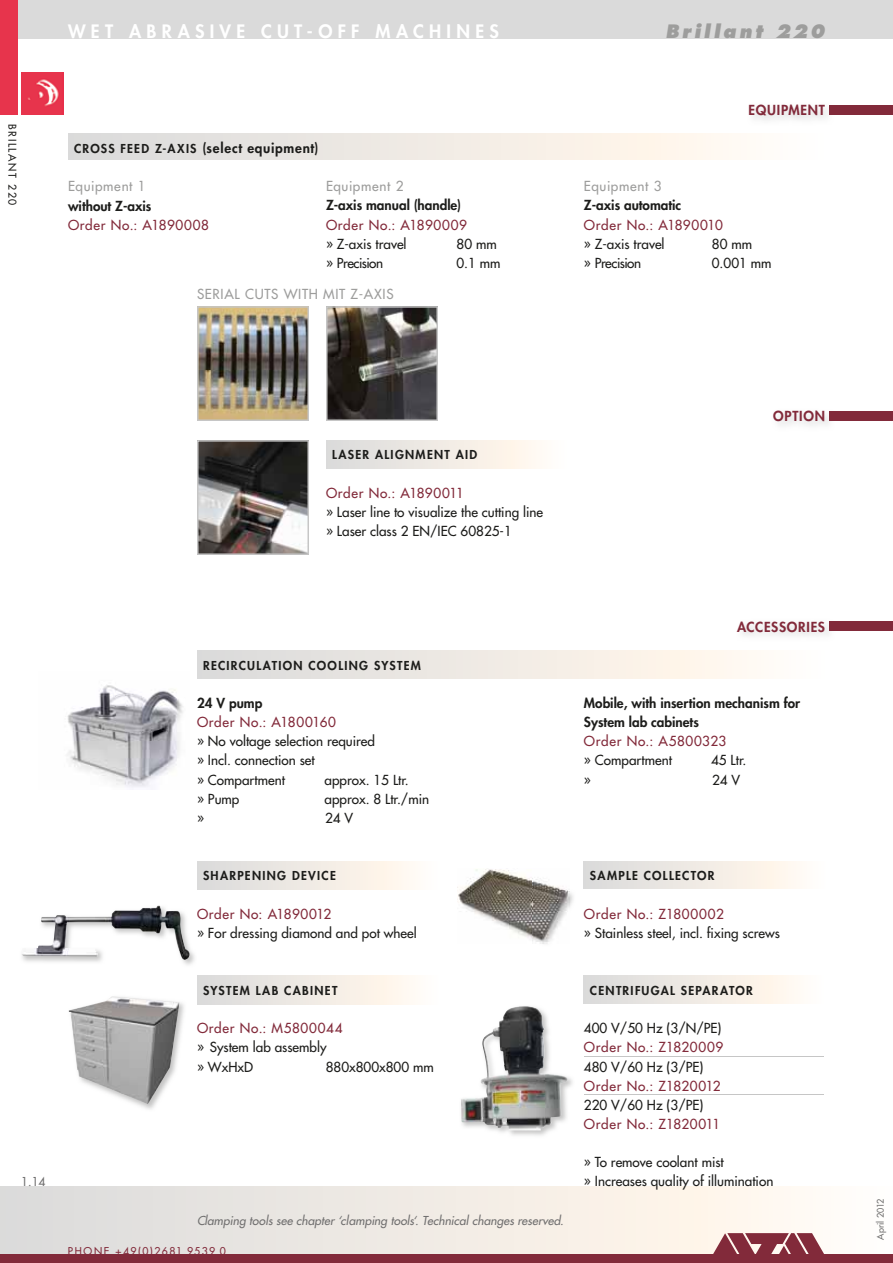
<style>
.page{position:relative;width:893px;height:1263px;background:#fff}
.page>*{position:absolute;margin:0;border:0;box-sizing:border-box;transform-origin:0 0}
.t1{font:800 18px "Futura Std";letter-spacing:.295em;color:#fff}
.t2{font:italic 800 18px "Futura Std";letter-spacing:.165em;color:#9d9d9c}
.t3{font:500 13.5px/19.2px "Futura Std";color:#1d1d1b}
.t4{font:500 13.5px "Futura Std";letter-spacing:.05em;color:#822a3a}
.t5{font:800 13.5px/19.2px "Futura Std";color:#1d1d1b}
.t6{font:500 13.5px "Futura Std";letter-spacing:.05em;color:#9d9d9c}
.t7{font:800 13.5px "Futura Std";letter-spacing:.055em;color:#1d1d1b}
.t8{font:800 13.5px "Futura Std";letter-spacing:.055em;color:#822a3a}
.t9{font:500 13.5px "Futura Std";letter-spacing:-.04em;color:#1d1d1b}
.t10{font:800 12px "Futura Std";letter-spacing:.105em;color:#1d1d1b}
.t11{font:italic 500 12px "Futura Std";letter-spacing:.005em;color:#706f6f}
.t12{font:500 12px "Futura Std";color:#706f6f}
.t13{font:500 10.5px "Futura Std";letter-spacing:.14em;color:#822a3a}
.t14{font:500 10.5px "Futura Std";letter-spacing:.15em;color:#1d1d1b}
.t15{font:500 9px "Futura Std";letter-spacing:-.005em;color:#706f6f}
.s1{font-size:12px}
</style>
<div class="page">
<div style="left:0;top:0;width:893px;height:38px;background:#dadada"></div>
<div style="left:0;top:0;width:17px;height:115px;background:#e7344c"></div>
<div style="left:0;top:1186px;width:893px;height:77px;background:linear-gradient(to right,#dcdbd9,#fffdf4)"></div>
<div style="left:0;top:1254px;width:893px;height:9px;background:#822a3a"></div>
<svg style="left:713px;top:1233px;width:112px;height:21px;background:#a15e68"></svg>
<img style="left:21px;top:72px;width:43px;height:43px">
<div style="left:829px;top:411px;width:64px;height:10px;background:#822a3a"></div>
<div style="left:829px;top:105px;width:64px;height:10px;background:#822a3a"></div>
<img style="left:67px;top:685px;width:116px;height:103px">
<div style="left:197px;top:651px;width:628px;height:28px;background:linear-gradient(to right,#dcdad8,#fffef5)"></div>
<img style="left:68px;top:1002px;width:116px;height:107px">
<img style="left:69px;top:996px;width:110px;height:108px">
<div style="left:197px;top:976px;width:242px;height:28px;background:linear-gradient(to right,#dcdad8,#fffef5)"></div>
<div style="left:68px;top:134px;width:755px;height:25px;background:linear-gradient(to right,#dcdad8,#fffef5)"></div>
<div style="left:197px;top:861px;width:242px;height:28px;background:linear-gradient(to right,#dcdad8,#fffdf5)"></div>
<div style="left:326px;top:440px;width:240px;height:28px;background:linear-gradient(to right,#dcdad8,#fffef5)"></div>
<svg style="left:197px;top:440px;width:112px;height:115px;background:#64615f"></svg>
<div style="left:584px;top:861px;width:242px;height:28px;background:linear-gradient(to right,#dcdad8,#fffef5)"></div>
<img style="left:540px;top:893px;width:33px;height:51px">
<img style="left:458px;top:869px;width:112px;height:74px">
<div style="left:829px;top:621px;width:64px;height:10px;background:#822a3a"></div>
<img style="left:197px;top:306px;width:112px;height:115px">
<svg style="left:326px;top:306px;width:112px;height:115px;background:#4f4b49"></svg>
<img style="left:24px;top:905px;width:171px;height:60px">
<img style="left:21px;top:906px;width:169px;height:54px">
<div style="left:584px;top:976px;width:240px;height:27px;background:linear-gradient(to right,#dcdad8,#fffef5)"></div>
<hr style="left:584px;top:1056px;width:240px;height:1px;background:#c6c6c6">
<hr style="left:584px;top:1094px;width:240px;height:1px;background:#c6c6c6">
<img style="left:495px;top:1077px;width:78px;height:59px">
<img style="left:461px;top:1006px;width:107px;height:124px">
<p class="t14" style="left:19px;top:124px;width:83px;rotate:90deg">BRILLANT 220</p>
<h1 class="t1" style="left:68px;top:20px;width:432px">WET ABRASIVE CUT-OFF MACHINES</h1>
<p class="t7" style="left:74px;top:140px;width:246px"><span class="s1">CROSS FEED Z-AXIS</span> (select equipment)</p>
<p class="t6" style="left:68px;top:178px;width:79px">Equipment 1</p>
<p class="t5" style="left:68px;top:196px;width:85px">without Z-axis</p>
<p class="t4" style="left:68px;top:216px;width:143px">Order No.: A1890008</p>
<p class="t6" style="left:326px;top:178px;width:79px">Equipment 2</p>
<p class="t5" style="left:326px;top:196px;width:136px">Z-axis manual (handle)</p>
<p class="t4" style="left:326px;top:216px;width:142px">Order No.: A1890009</p>
<p class="t3" style="left:326px;top:234px;width:82px">» Z-axis travel</p>
<p class="t3" style="left:456px;top:234px;width:42px">80 mm</p>
<p class="t9" style="left:326px;top:254px;width:59px">» Precision</p>
<p class="t3" style="left:456px;top:253px;width:46px">0.1 mm</p>
<p class="t6" style="left:197px;top:285px;width:198px">SERIAL CUTS WITH MIT Z-AXIS</p>
<h1 class="t2" style="left:665px;top:20px;width:161px">Brillant 220</h1>
<p class="t8" style="left:749px;top:101px;width:78px">EQUIPMENT</p>
<p class="t6" style="left:584px;top:178px;width:79px">Equipment 3</p>
<p class="t5" style="left:584px;top:196px;width:99px">Z-axis automatic</p>
<p class="t4" style="left:584px;top:216px;width:140px">Order No.: A1890010</p>
<p class="t3" style="left:584px;top:234px;width:82px">» Z-axis travel</p>
<p class="t3" style="left:712px;top:234px;width:42px">80 mm</p>
<p class="t9" style="left:584px;top:254px;width:59px">» Precision</p>
<p class="t3" style="left:712px;top:253px;width:61px">0.001 mm</p>
<p class="t10" style="left:332px;top:447px;width:147px">LASER ALIGNMENT AID</p>
<p class="t4" style="left:326px;top:484px;width:139px">Order No.: A1890011</p>
<p class="t3" style="left:326px;top:502px;width:219px">» Laser line to visualize the cutting line » Laser class 2 EN/IEC 60825-1</p>
<p class="t8" style="left:773px;top:407px;width:53px">OPTION</p>
<p class="t12" style="left:21px;top:1174px;width:26px">1.14</p>
<p class="t10" style="left:203px;top:658px;width:219px">RECIRCULATION COOLING SYSTEM</p>
<p class="t5" style="left:197px;top:693px;width:67px">24 V pump</p>
<p class="t4" style="left:197px;top:714px;width:140px">Order No.: A1800160</p>
<p class="t3" style="left:197px;top:732px;width:180px">» No voltage selection required » Incl. connection set<br>» Compartment</p>
<p class="t3" style="left:325px;top:770px;width:86px">approx. 15 Ltr.</p>
<p class="t3" style="left:197px;top:789px;width:44px">» Pump</p>
<p class="t3" style="left:325px;top:789px;width:106px">approx. 8 Ltr./min</p>
<p class="t3" style="left:197px;top:808px;width:9px">»</p>
<p class="t3" style="left:325px;top:808px;width:30px">24 V</p>
<p class="t10" style="left:203px;top:868px;width:134px">SHARPENING DEVICE</p>
<p class="t4" style="left:197px;top:905px;width:136px">Order No: A1890012</p>
<p class="t3" style="left:197px;top:923px;width:221px">» For dressing diamond and pot wheel</p>
<p class="t10" style="left:203px;top:983px;width:136px">SYSTEM LAB CABINET</p>
<p class="t4" style="left:197px;top:1020px;width:147px">Order No.: M5800044</p>
<p class="t3" style="left:197px;top:1038px;width:131px">» System lab assembly » WxHxD</p>
<p class="t3" style="left:326px;top:1057px;width:110px">880x800x800 mm</p>
<p class="t11" style="left:197px;top:1213px;width:368px">Clamping tools see chapter ‘clamping tools‘. Technical changes reserved.</p>
<p class="t13" style="left:68px;top:1244px;width:159px">PHONE +49(0)2681.9539.0</p>
<p class="t8" style="left:737px;top:618px;width:89px">ACCESSORIES</p>
<p class="t5" style="left:584px;top:693px;width:218px">Mobile, with insertion mechanism for<br>System lab cabinets</p>
<p class="t4" style="left:584px;top:733px;width:144px">Order No.: A5800323</p>
<p class="t3" style="left:584px;top:751px;width:90px">» Compartment</p>
<p class="t3" style="left:711px;top:751px;width:37px">45 Ltr.</p>
<p class="t3" style="left:584px;top:770px;width:9px">»</p>
<p class="t3" style="left:712px;top:770px;width:30px">24 V</p>
<p class="t10" style="left:590px;top:868px;width:126px">SAMPLE COLLECTOR</p>
<p class="t4" style="left:584px;top:905px;width:141px">Order No.: Z1800002</p>
<p class="t3" style="left:584px;top:923px;width:197px">» Stainless steel, incl. fixing screws</p>
<p class="t10" style="left:590px;top:983px;width:164px">CENTRIFUGAL SEPARATOR</p>
<p class="t3" style="left:584px;top:1019px;width:139px">400 V/50 Hz (3/N/PE)</p>
<p class="t4" style="left:584px;top:1039px;width:141px">Order No.: Z1820009</p>
<p class="t3" style="left:584px;top:1057px;width:121px">480 V/60 Hz (3/PE)</p>
<p class="t4" style="left:584px;top:1077px;width:138px">Order No.: Z1820012</p>
<p class="t3" style="left:584px;top:1095px;width:121px">220 V/60 Hz (3/PE)</p>
<p class="t4" style="left:584px;top:1115px;width:138px">Order No.: Z1820011</p>
<p class="t3" style="left:584px;top:1153px;width:191px">» To remove coolant mist<br>» Increases quality of illumination</p>
<p class="t15" style="left:875px;top:1240px;width:43px;rotate:-90deg">April 2012</p>
</div>
